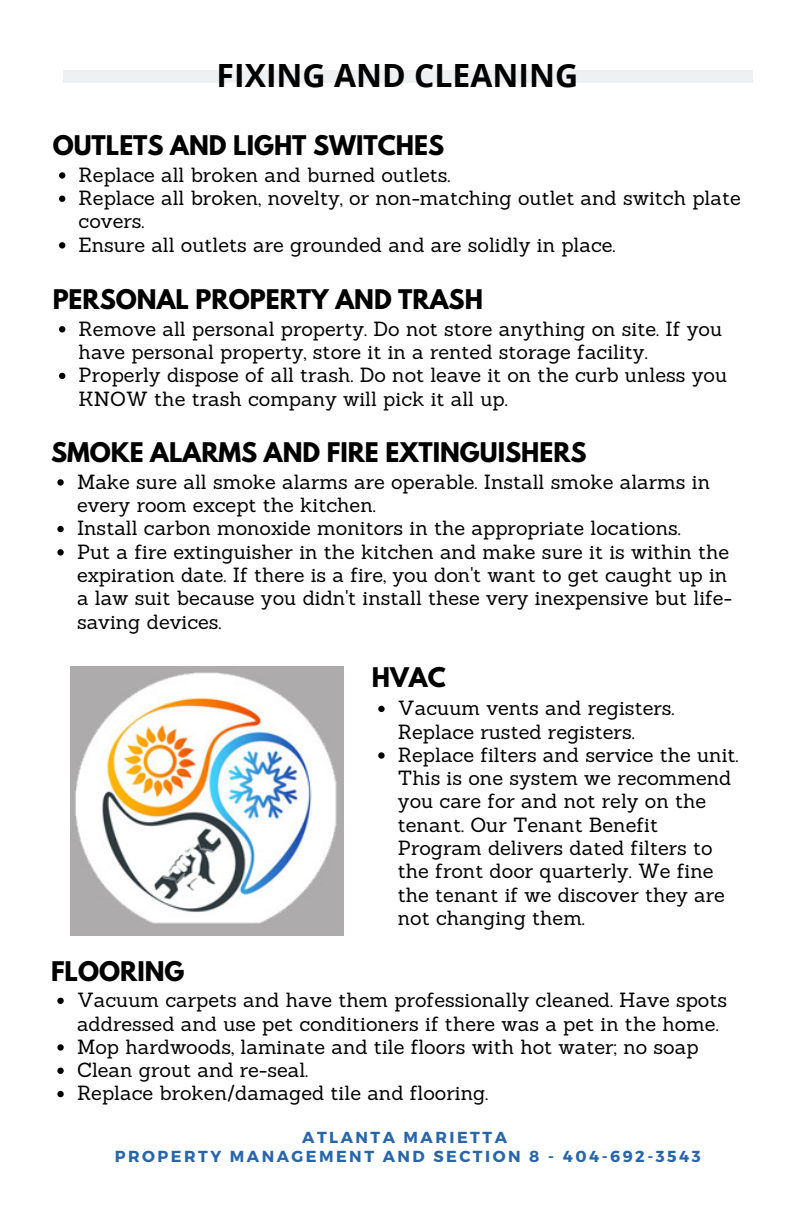
<style>
.page{position:relative;width:792px;height:1224px;background:#fff}
.page>*{position:absolute;margin:0;border:0;box-sizing:border-box;transform-origin:0 0}
.t1{font:700 32px "Open Sans";color:#000}
.t2{font:700 24px "League Spartan";color:#000}
.t3{font:20px/23.4px "Sanchez";color:#000}
.t4{font:700 16px "Montserrat";letter-spacing:.155em;color:#2966a9}
</style>
<div class="page">
<img style="left:70px;top:667px;width:273px;height:268px">
<svg style="left:378px;top:706px;width:7px;height:6px"></svg>
<svg style="left:378px;top:752px;width:7px;height:7px"></svg>
<svg style="left:57px;top:479px;width:7px;height:7px"></svg>
<svg style="left:57px;top:526px;width:7px;height:6px"></svg>
<svg style="left:57px;top:549px;width:7px;height:7px"></svg>
<svg style="left:57px;top:998px;width:7px;height:6px"></svg>
<svg style="left:57px;top:1044px;width:7px;height:7px"></svg>
<svg style="left:57px;top:1068px;width:7px;height:6px"></svg>
<svg style="left:57px;top:1091px;width:7px;height:6px"></svg>
<svg style="left:59px;top:326px;width:6px;height:6px"></svg>
<svg style="left:59px;top:373px;width:6px;height:6px"></svg>
<svg style="left:59px;top:172px;width:6px;height:7px"></svg>
<svg style="left:59px;top:196px;width:6px;height:6px"></svg>
<svg style="left:59px;top:242px;width:6px;height:7px"></svg>
<div style="left:63px;top:70px;width:689px;height:13px;background:#eff0f2"></div>
<p class="t1" style="left:217px;top:53px;width:363px">FIXING AND CLEANING</p>
<p class="t2" style="left:53px;top:134px;width:393px">OUTLETS AND LIGHT SWITCHES</p>
<p class="t3" style="left:79px;top:163px;width:373px">Replace all broken and burned outlets.</p>
<p class="t3" style="left:79px;top:186px;width:664px">Replace all broken, novelty, or non-matching outlet and switch plate covers.</p>
<p class="t3" style="left:79px;top:233px;width:538px">Ensure all outlets are grounded and are solidly in place.</p>
<p class="t2" style="left:53px;top:288px;width:432px">PERSONAL PROPERTY AND TRASH</p>
<p class="t3" style="left:79px;top:317px;width:645px">Remove all personal property. Do not store anything on site. If you have personal property, store it in a rented storage facility.</p>
<p class="t3" style="left:79px;top:363px;width:650px">Properly dispose of all trash. Do not leave it on the curb unless you<br>KNOW the trash company will pick it all up.</p>
<p class="t2" style="left:51px;top:441px;width:537px">SMOKE ALARMS AND FIRE EXTINGUISHERS</p>
<p class="t3" style="left:77px;top:470px;width:635px">Make sure all smoke alarms are operable. Install smoke alarms in every room except the kitchen.</p>
<p class="t3" style="left:77px;top:516px;width:605px">Install carbon monoxide monitors in the appropriate locations.</p>
<p class="t3" style="left:77px;top:540px;width:657px">Put a fire extinguisher in the kitchen and make sure it is within the expiration date. If there is a fire, you don't want to get caught up in a law suit because you didn't install these very inexpensive but life&shy;saving devices.</p>
<p class="t2" style="left:372px;top:665px;width:75px">HVAC</p>
<p class="t3" style="left:398px;top:696px;width:278px">Vacuum vents and registers.<br>Replace rusted registers.</p>
<p class="t3" style="left:398px;top:743px;width:342px">Replace filters and service the unit.<br>This is one system we recommend you care for and not rely on the tenant. Our Tenant Benefit<br>Program delivers dated filters to the front door quarterly. We fine the tenant if we discover they are not changing them.</p>
<p class="t2" style="left:51px;top:959px;width:135px">FLOORING</p>
<p class="t3" style="left:77px;top:988px;width:652px">Vacuum carpets and have them professionally cleaned. Have spots addressed and use pet conditioners if there was a pet in the home.</p>
<p class="t3" style="left:77px;top:1035px;width:623px">Mop hardwoods, laminate and tile floors with hot water; no soap</p>
<p class="t3" style="left:77px;top:1058px;width:233px">Clean grout and re-seal.</p>
<p class="t3" style="left:77px;top:1081px;width:413px">Replace broken/damaged tile and flooring.</p>
<p class="t4" style="left:302px;top:1127px;width:206px">ATLANTA MARIETTA</p>
<p class="t4" style="left:115px;top:1145px;width:587px">PROPERTY MANAGEMENT AND SECTION 8 - 404-692-3543</p>
</div>
